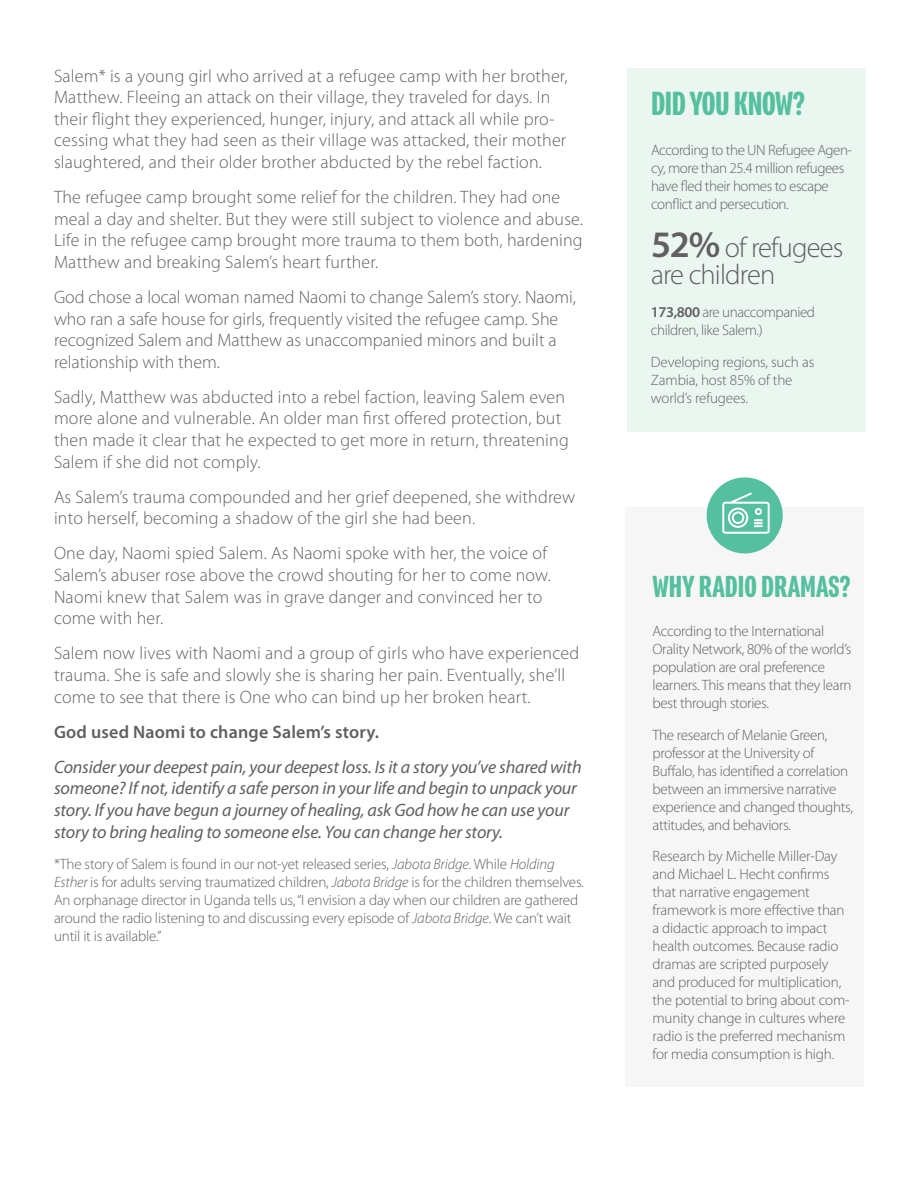
<style>
.page{position:relative;width:918px;height:1188px;background:#fff}
.page>*{position:absolute;margin:0;border:0;box-sizing:border-box;transform-origin:0 0}
.t1{font:500 36.3px "Program Nar OT";letter-spacing:-.01em;color:#55c09f}
.t2{font:500 33px "Program Nar OT";color:#55c09f}
.t3{font:300 28.5px/27px "Myriad Pro";letter-spacing:-.03em;color:#605f61}
.t4{font:300 18px/21.6px "Myriad Pro";letter-spacing:.01em;color:#605f61}
.t5{font:italic 18px/21.6px "Myriad Pro";letter-spacing:-.01em;color:#605f61}
.t6{font:600 18px "Myriad Pro";letter-spacing:.01em;color:#605f61}
.t7{font:300 15px/18px "Myriad Pro";letter-spacing:-.01em;color:#605f61}
.t8{font:300 15px/18px "Myriad Pro";letter-spacing:-.03em;color:#605f61}
.s1{font-style:italic}
.s2{font-weight:600;font-size:37.5px}
.s3{font-weight:600}
</style>
<div class="page">
<div style="left:627px;top:68px;width:239px;height:364px;background:#ecf6f1"></div>
<div style="left:625px;top:507px;width:239px;height:579px;background:#f7f6f6"></div>
<div style="left:707px;top:477px;width:76px;height:77px;background:#55c09f;border-radius:50%"></div>
<svg style="left:722px;top:493px;width:48px;height:41px"></svg>
<p class="t4" style="left:54px;top:65px;width:515px">Salem* is a young girl who arrived at a refugee camp with her brother, Matthew. Fleeing an attack on their village, they traveled for days. In their flight they experienced, hunger, injury, and attack all while pro&shy;cessing what they had seen as their village was attacked, their mother slaughtered, and their older brother abducted by the rebel faction.</p>
<p class="t4" style="left:54px;top:186px;width:531px">The refugee camp brought some relief for the children. They had one meal a day and shelter. But they were still subject to violence and abuse.<br>Life in the refugee camp brought more trauma to them both, hardening Matthew and breaking Salem’s heart further.</p>
<p class="t4" style="left:54px;top:286px;width:524px">God chose a local woman named Naomi to change Salem’s story. Naomi, who ran a safe house for girls, frequently visited the refugee camp. She recognized Salem and Matthew as unaccompanied minors and built a relationship with them.</p>
<p class="t4" style="left:54px;top:386px;width:516px">Sadly, Matthew was abducted into a rebel faction, leaving Salem even more alone and vulnerable. An older man first offered protection, but then made it clear that he expected to get more in return, threatening Salem if she did not comply.</p>
<p class="t4" style="left:54px;top:486px;width:523px">As Salem’s trauma compounded and her grief deepened, she withdrew into herself, becoming a shadow of the girl she had been.</p>
<p class="t4" style="left:54px;top:542px;width:498px">One day, Naomi spied Salem. As Naomi spoke with her, the voice of Salem’s abuser rose above the crowd shouting for her to come now.<br>Naomi knew that Salem was in grave danger and convinced her to come with her.</p>
<p class="t4" style="left:54px;top:642px;width:527px">Salem now lives with Naomi and a group of girls who have experienced trauma. She is safe and slowly she is sharing her pain. Eventually, she’ll come to see that there is One who can bind up her broken heart.</p>
<p class="t6" style="left:54px;top:720px;width:327px">God used Naomi to change Salem’s story.</p>
<p class="t5" style="left:54px;top:756px;width:529px">Consider your deepest pain, your deepest loss. Is it a story you’ve shared with someone? If not, identify a safe person in your life and begin to unpack your story. If you have begun a journey of healing, ask God how he can use your story to bring healing to someone else. You can change her story.</p>
<p class="t7" style="left:54px;top:855px;width:531px">*The story of Salem is found in our not-yet released series, <span class="s1">Jabota Bridge</span>. While <span class="s1">Holding Esther</span> is for adults serving traumatized children, <span class="s1">Jabota Bridge</span> is for the children themselves.<br>An orphanage director in Uganda tells us, “I envision a day when our children are gathered around the radio listening to and discussing every episode of <span class="s1">Jabota Bridge</span>. We can’t wait until it is available.”</p>
<h1 class="t1" style="left:651px;top:84px;width:156px">DID YOU KNOW?</h1>
<p class="t8" style="left:651px;top:141px;width:203px">According to the UN Refugee Agen&shy;cy, more than 25.4 million refugees have fled their homes to escape conflict and persecution.</p>
<h3 class="t3" style="left:651px;top:234px;width:194px"><span class="s2">52%</span> of refugees are children</h3>
<p class="t8" style="left:651px;top:303px;width:166px"><span class="s3">173,800</span> are unaccompanied children, like Salem.)</p>
<p class="t7" style="left:651px;top:352px;width:165px">Developing regions, such as<br>Zambia, host 85% of the world’s refugees.</p>
<h2 class="t2" style="left:652px;top:568px;width:199px">WHY RADIO DRAMAS?</h2>
<p class="t7" style="left:652px;top:622px;width:201px">According to the International<br>Orality Network, 80% of the world’s population are oral preference learners. This means that they learn best through stories.</p>
<p class="t7" style="left:652px;top:726px;width:202px">The research of Melanie Green, professor at the University of<br>Buffalo, has identified a correlation between an immersive narrative experience and changed thoughts, attitudes, and behaviors.</p>
<p class="t7" style="left:652px;top:847px;width:199px">Research by Michelle Miller-Day and Michael L. Hecht confirms that narrative engagement framework is more effective than a didactic approach to impact health outcomes. Because radio dramas are scripted purposely and produced for multiplication, the potential to bring about com&shy;munity change in cultures where radio is the preferred mechanism for media consumption is high.</p>
</div>
